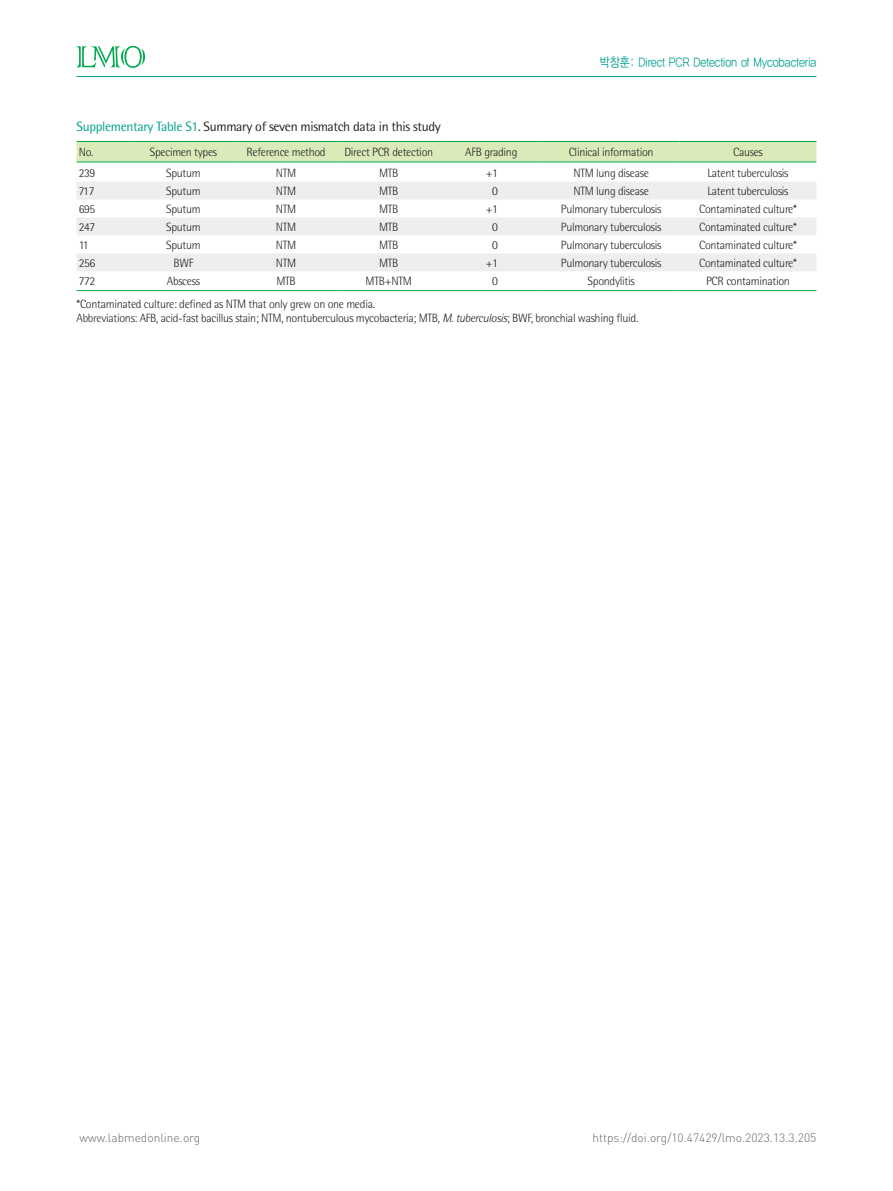
<style>
.page{position:relative;width:893px;height:1191px;background:#fff}
.page>*{position:absolute;margin:0;border:0;box-sizing:border-box;transform-origin:0 0}
.표제목_그림설명{font:13.5px "Rotis Semi Sans Std";letter-spacing:-.025em;color:#231f20}
.하시라{font:12.75px "YDVYGO32";color:#00a08e;scale:.85 1}
.표본문{font:300 12px "Rotis Semi Sans Std";letter-spacing:-.025em;color:#231f20}
.t1{font:300 12px "DIN Pro";color:#67676a}
.s1{color:#00a08e}
.s2{font-style:italic}
</style>
<div class="page">
<hr style="left:77px;top:76px;width:739px;height:1px;background:#00a08e">
<svg style="left:77px;top:46px;width:68px;height:22px"></svg>
<div style="left:77px;top:142px;width:739px;height:20px;background:#dbeab9"></div>
<svg style="left:77px;top:182px;width:739px;height:89px;fill:#eeeeef"></svg>
<hr style="left:77px;top:141px;width:55px;height:1px;background:#00ab4d">
<hr style="left:132px;top:141px;width:103px;height:1px;background:#00ab4d">
<hr style="left:235px;top:141px;width:102px;height:1px;background:#00ab4d">
<hr style="left:337px;top:141px;width:103px;height:1px;background:#00ab4d">
<hr style="left:440px;top:141px;width:103px;height:1px;background:#00ab4d">
<hr style="left:543px;top:141px;width:137px;height:1px;background:#00ab4d">
<hr style="left:680px;top:141px;width:136px;height:1px;background:#00ab4d">
<hr style="left:77px;top:162px;width:55px;height:1px;background:#00ab4d">
<hr style="left:132px;top:162px;width:103px;height:1px;background:#00ab4d">
<hr style="left:235px;top:162px;width:102px;height:1px;background:#00ab4d">
<hr style="left:337px;top:162px;width:103px;height:1px;background:#00ab4d">
<hr style="left:440px;top:162px;width:103px;height:1px;background:#00ab4d">
<hr style="left:543px;top:162px;width:137px;height:1px;background:#00ab4d">
<hr style="left:680px;top:162px;width:136px;height:1px;background:#00ab4d">
<hr style="left:77px;top:290px;width:55px;height:1px;background:#00ab4d">
<hr style="left:132px;top:290px;width:103px;height:1px;background:#00ab4d">
<hr style="left:235px;top:290px;width:102px;height:1px;background:#00ab4d">
<hr style="left:337px;top:290px;width:103px;height:1px;background:#00ab4d">
<hr style="left:440px;top:290px;width:103px;height:1px;background:#00ab4d">
<hr style="left:543px;top:290px;width:137px;height:1px;background:#00ab4d">
<hr style="left:680px;top:290px;width:136px;height:1px;background:#00ab4d">
<p class="하시라" style="left:600px;top:53px;width:256px">박창훈: Direct PCR Detection of Mycobacteria</p>
<p class="표제목_그림설명" style="left:77px;top:118px;width:366px"><span class="s1">Supplementary Table S1</span>. Summary of seven mismatch data in this study</p>
<p class="표본문" style="left:79px;top:145px;width:16px">No.</p>
<p class="표본문" style="left:150px;top:145px;width:69px">Specimen types</p>
<p class="표본문" style="left:246px;top:145px;width:81px">Reference method</p>
<p class="표본문" style="left:344px;top:145px;width:90px">Direct PCR detection</p>
<p class="표본문" style="left:465px;top:145px;width:54px">AFB grading</p>
<p class="표본문" style="left:569px;top:145px;width:86px">Clinical information</p>
<p class="표본문" style="left:733px;top:145px;width:31px">Causes</p>
<p class="표본문" style="left:79px;top:166px;width:18px">239</p>
<p class="표본문" style="left:166px;top:166px;width:36px">Sputum</p>
<p class="표본문" style="left:276px;top:166px;width:22px">NTM</p>
<p class="표본문" style="left:379px;top:166px;width:21px">MTB</p>
<p class="표본문" style="left:486px;top:166px;width:14px">+1</p>
<p class="표본문" style="left:573px;top:166px;width:77px">NTM lung disease</p>
<p class="표본문" style="left:707px;top:166px;width:83px">Latent tuberculosis</p>
<p class="표본문" style="left:79px;top:184px;width:17px">717</p>
<p class="표본문" style="left:166px;top:184px;width:36px">Sputum</p>
<p class="표본문" style="left:276px;top:184px;width:22px">NTM</p>
<p class="표본문" style="left:379px;top:184px;width:21px">MTB</p>
<p class="표본문" style="left:492px;top:184px;width:7px">0</p>
<p class="표본문" style="left:573px;top:184px;width:77px">NTM lung disease</p>
<p class="표본문" style="left:707px;top:184px;width:83px">Latent tuberculosis</p>
<p class="표본문" style="left:79px;top:202px;width:18px">695</p>
<p class="표본문" style="left:166px;top:202px;width:36px">Sputum</p>
<p class="표본문" style="left:276px;top:202px;width:22px">NTM</p>
<p class="표본문" style="left:379px;top:202px;width:21px">MTB</p>
<p class="표본문" style="left:486px;top:202px;width:14px">+1</p>
<p class="표본문" style="left:561px;top:202px;width:102px">Pulmonary tuberculosis</p>
<p class="표본문" style="left:699px;top:202px;width:99px">Contaminated culture*</p>
<p class="표본문" style="left:79px;top:220px;width:18px">247</p>
<p class="표본문" style="left:166px;top:220px;width:36px">Sputum</p>
<p class="표본문" style="left:276px;top:220px;width:22px">NTM</p>
<p class="표본문" style="left:379px;top:220px;width:21px">MTB</p>
<p class="표본문" style="left:492px;top:220px;width:7px">0</p>
<p class="표본문" style="left:561px;top:220px;width:102px">Pulmonary tuberculosis</p>
<p class="표본문" style="left:699px;top:220px;width:99px">Contaminated culture*</p>
<p class="표본문" style="left:79px;top:238px;width:11px">11</p>
<p class="표본문" style="left:166px;top:238px;width:36px">Sputum</p>
<p class="표본문" style="left:276px;top:238px;width:22px">NTM</p>
<p class="표본문" style="left:379px;top:238px;width:21px">MTB</p>
<p class="표본문" style="left:492px;top:238px;width:7px">0</p>
<p class="표본문" style="left:561px;top:238px;width:102px">Pulmonary tuberculosis</p>
<p class="표본문" style="left:699px;top:238px;width:99px">Contaminated culture*</p>
<p class="표본문" style="left:79px;top:256px;width:18px">256</p>
<p class="표본문" style="left:174px;top:256px;width:21px">BWF</p>
<p class="표본문" style="left:276px;top:256px;width:22px">NTM</p>
<p class="표본문" style="left:379px;top:256px;width:21px">MTB</p>
<p class="표본문" style="left:486px;top:256px;width:14px">+1</p>
<p class="표본문" style="left:561px;top:256px;width:102px">Pulmonary tuberculosis</p>
<p class="표본문" style="left:699px;top:256px;width:99px">Contaminated culture*</p>
<p class="표본문" style="left:79px;top:273px;width:18px">772</p>
<p class="표본문" style="left:167px;top:273px;width:34px">Abscess</p>
<p class="표본문" style="left:276px;top:273px;width:21px">MTB</p>
<p class="표본문" style="left:366px;top:273px;width:48px">MTB+NTM</p>
<p class="표본문" style="left:492px;top:273px;width:7px">0</p>
<p class="표본문" style="left:588px;top:273px;width:49px">Spondylitis</p>
<p class="표본문" style="left:706px;top:273px;width:85px">PCR contamination</p>
<p class="표본문" style="left:77px;top:296px;width:300px">*Contaminated culture: defined as NTM that only grew on one media.</p>
<p class="표본문" style="left:77px;top:311px;width:563px">Abbreviations: AFB, acid-fast bacillus stain; NTM, nontuberculous mycobacteria; MTB, <span class="s2">M. tuberculosis</span>; BWF, bronchial washing fluid.</p>
<p class="t1" style="left:80px;top:1130px;width:122px">www.labmedonline.org</p>
<p class="t1" style="left:593px;top:1130px;width:225px">https://doi.org/10.47429/lmo.2023.13.3.205</p>
</div>
